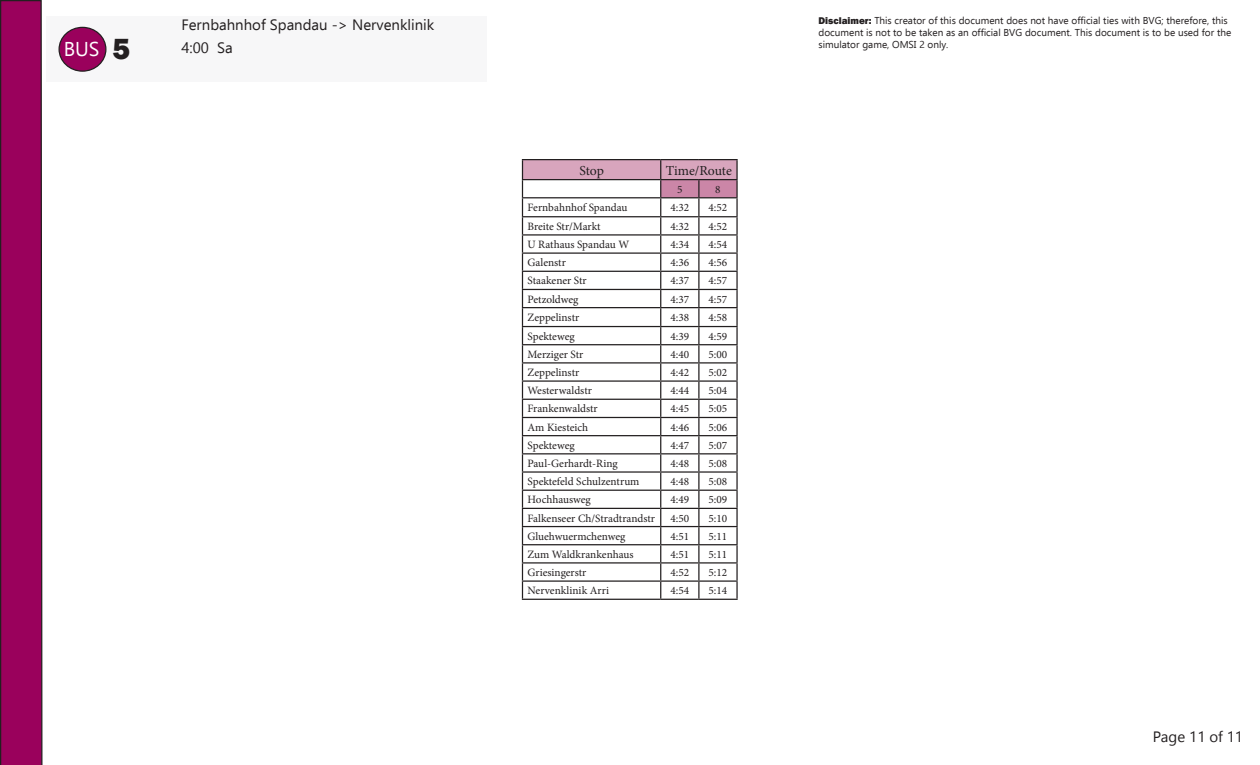
<style>
.page{position:relative;width:1260px;height:765px;background:#fff}
.page>*{position:absolute;margin:0;border:0;box-sizing:border-box;transform-origin:0 0}
.t1{font:800 30px "Franklin Gothic";color:#231f20}
.t2{font:20px "Ebrima";color:#fff}
.t3{font:15px "Ebrima";color:#231f20}
.t4{font:15px "Segoe UI Historic";color:#231f20}
.t5{font:13.75px "Minion Pro";letter-spacing:-.01em;color:#231f20}
.t6{font:11.25px "Minion Pro";color:#231f20}
.t7{font:10px/12px "Ebrima";color:#231f20}
.s1{font-family:"Franklin Gothic";font-weight:800}
</style>
<div class="page">
<div style="left:47px;top:16px;width:441px;height:66px;background:#f7f7f8"></div>
<svg style="left:0;top:0;width:43px;height:765px;background:#94075b"></svg>
<div style="left:59px;top:27px;width:47px;height:44px;background:#9a015c;border-radius:50%"></div>
<div style="left:58px;top:27px;width:49px;height:45px;border:1px solid #231f20;border-radius:50%"></div>
<hr style="left:522px;top:159px;width:139px;height:1px;background:#231f20">
<hr style="left:661px;top:159px;width:38px;height:1px;background:#231f20">
<hr style="left:699px;top:159px;width:39px;height:1px;background:#231f20">
<svg style="left:522px;top:160px;width:216px;height:439px"></svg>
<hr style="left:522px;top:599px;width:139px;height:1px;background:#231f20">
<hr style="left:661px;top:599px;width:38px;height:1px;background:#231f20">
<hr style="left:699px;top:599px;width:39px;height:1px;background:#231f20">
<p class="t2" style="left:64px;top:34px;width:37px">BUS</p>
<p class="t1" style="left:112px;top:30px;width:19px">5</p>
<p class="t3" style="left:181px;top:14px;width:254px">Fernbahnhof Spandau -&gt; Nervenklinik</p>
<p class="t3" style="left:181px;top:37px;width:53px">4:00 Sa</p>
<p class="t5" style="left:579px;top:161px;width:26px">Stop</p>
<p class="t5" style="left:666px;top:161px;width:68px">Time/Route</p>
<p class="t6" style="left:677px;top:182px;width:7px">5</p>
<p class="t6" style="left:715px;top:182px;width:7px">8</p>
<p class="t6" style="left:527px;top:200px;width:101px">Fernbahnhof Spandau</p>
<p class="t6" style="left:670px;top:200px;width:20px">4:32</p>
<p class="t6" style="left:709px;top:200px;width:20px">4:52</p>
<p class="t6" style="left:527px;top:219px;width:75px">Breite Str/Markt</p>
<p class="t6" style="left:670px;top:219px;width:20px">4:32</p>
<p class="t6" style="left:709px;top:219px;width:20px">4:52</p>
<p class="t6" style="left:527px;top:237px;width:103px">U Rathaus Spandau W</p>
<p class="t6" style="left:670px;top:237px;width:20px">4:34</p>
<p class="t6" style="left:709px;top:237px;width:20px">4:54</p>
<p class="t6" style="left:527px;top:255px;width:40px">Galenstr</p>
<p class="t6" style="left:670px;top:255px;width:20px">4:36</p>
<p class="t6" style="left:709px;top:255px;width:20px">4:56</p>
<p class="t6" style="left:527px;top:273px;width:61px">Staakener Str</p>
<p class="t6" style="left:670px;top:273px;width:20px">4:37</p>
<p class="t6" style="left:709px;top:273px;width:20px">4:57</p>
<p class="t6" style="left:527px;top:292px;width:52px">Petzoldweg</p>
<p class="t6" style="left:670px;top:292px;width:20px">4:37</p>
<p class="t6" style="left:709px;top:292px;width:20px">4:57</p>
<p class="t6" style="left:527px;top:310px;width:53px">Zeppelinstr</p>
<p class="t6" style="left:670px;top:310px;width:20px">4:38</p>
<p class="t6" style="left:709px;top:310px;width:20px">4:58</p>
<p class="t6" style="left:527px;top:329px;width:49px">Spekteweg</p>
<p class="t6" style="left:670px;top:329px;width:20px">4:39</p>
<p class="t6" style="left:709px;top:329px;width:20px">4:59</p>
<p class="t6" style="left:527px;top:347px;width:57px">Merziger Str</p>
<p class="t6" style="left:670px;top:347px;width:20px">4:40</p>
<p class="t6" style="left:709px;top:347px;width:20px">5:00</p>
<p class="t6" style="left:527px;top:365px;width:53px">Zeppelinstr</p>
<p class="t6" style="left:670px;top:365px;width:20px">4:42</p>
<p class="t6" style="left:709px;top:365px;width:20px">5:02</p>
<p class="t6" style="left:527px;top:383px;width:66px">Westerwaldstr</p>
<p class="t6" style="left:670px;top:383px;width:20px">4:44</p>
<p class="t6" style="left:709px;top:383px;width:20px">5:04</p>
<p class="t6" style="left:527px;top:401px;width:72px">Frankenwaldstr</p>
<p class="t6" style="left:670px;top:401px;width:20px">4:45</p>
<p class="t6" style="left:709px;top:401px;width:20px">5:05</p>
<p class="t6" style="left:527px;top:420px;width:62px">Am Kiesteich</p>
<p class="t6" style="left:670px;top:420px;width:20px">4:46</p>
<p class="t6" style="left:709px;top:420px;width:20px">5:06</p>
<p class="t6" style="left:527px;top:438px;width:49px">Spekteweg</p>
<p class="t6" style="left:670px;top:438px;width:20px">4:47</p>
<p class="t6" style="left:709px;top:438px;width:20px">5:07</p>
<p class="t6" style="left:527px;top:456px;width:92px">Paul-Gerhardt-Ring</p>
<p class="t6" style="left:670px;top:456px;width:20px">4:48</p>
<p class="t6" style="left:709px;top:456px;width:20px">5:08</p>
<p class="t6" style="left:527px;top:474px;width:114px">Spektefeld Schulzentrum</p>
<p class="t6" style="left:670px;top:474px;width:20px">4:48</p>
<p class="t6" style="left:709px;top:474px;width:20px">5:08</p>
<p class="t6" style="left:527px;top:492px;width:65px">Hochhausweg</p>
<p class="t6" style="left:670px;top:492px;width:20px">4:49</p>
<p class="t6" style="left:709px;top:492px;width:20px">5:09</p>
<p class="t6" style="left:527px;top:510px;width:129px">Falkenseer Ch/Stradtrandstr</p>
<p class="t6" style="left:670px;top:510px;width:20px">4:50</p>
<p class="t6" style="left:709px;top:510px;width:20px">5:10</p>
<p class="t6" style="left:527px;top:529px;width:100px">Gluehwuermchenweg</p>
<p class="t6" style="left:670px;top:529px;width:20px">4:51</p>
<p class="t6" style="left:709px;top:529px;width:20px">5:11</p>
<p class="t6" style="left:527px;top:547px;width:108px">Zum Waldkrankenhaus</p>
<p class="t6" style="left:670px;top:547px;width:20px">4:51</p>
<p class="t6" style="left:709px;top:547px;width:20px">5:11</p>
<p class="t6" style="left:527px;top:565px;width:60px">Griesingerstr</p>
<p class="t6" style="left:670px;top:565px;width:20px">4:52</p>
<p class="t6" style="left:709px;top:565px;width:20px">5:12</p>
<p class="t6" style="left:527px;top:583px;width:83px">Nervenklinik Arri</p>
<p class="t6" style="left:670px;top:583px;width:20px">4:54</p>
<p class="t6" style="left:709px;top:583px;width:20px">5:14</p>
<p class="t7" style="left:818px;top:14px;width:414px"><span class="s1">Disclaimer:</span> This creator of this document does not have official ties with BVG; therefore, this document is not to be taken as an official BVG document. This document is to be used for the simulator game, OMSI 2 only.</p>
<p class="t4" style="left:1153px;top:728px;width:92px">Page 11 of 11</p>
</div>
